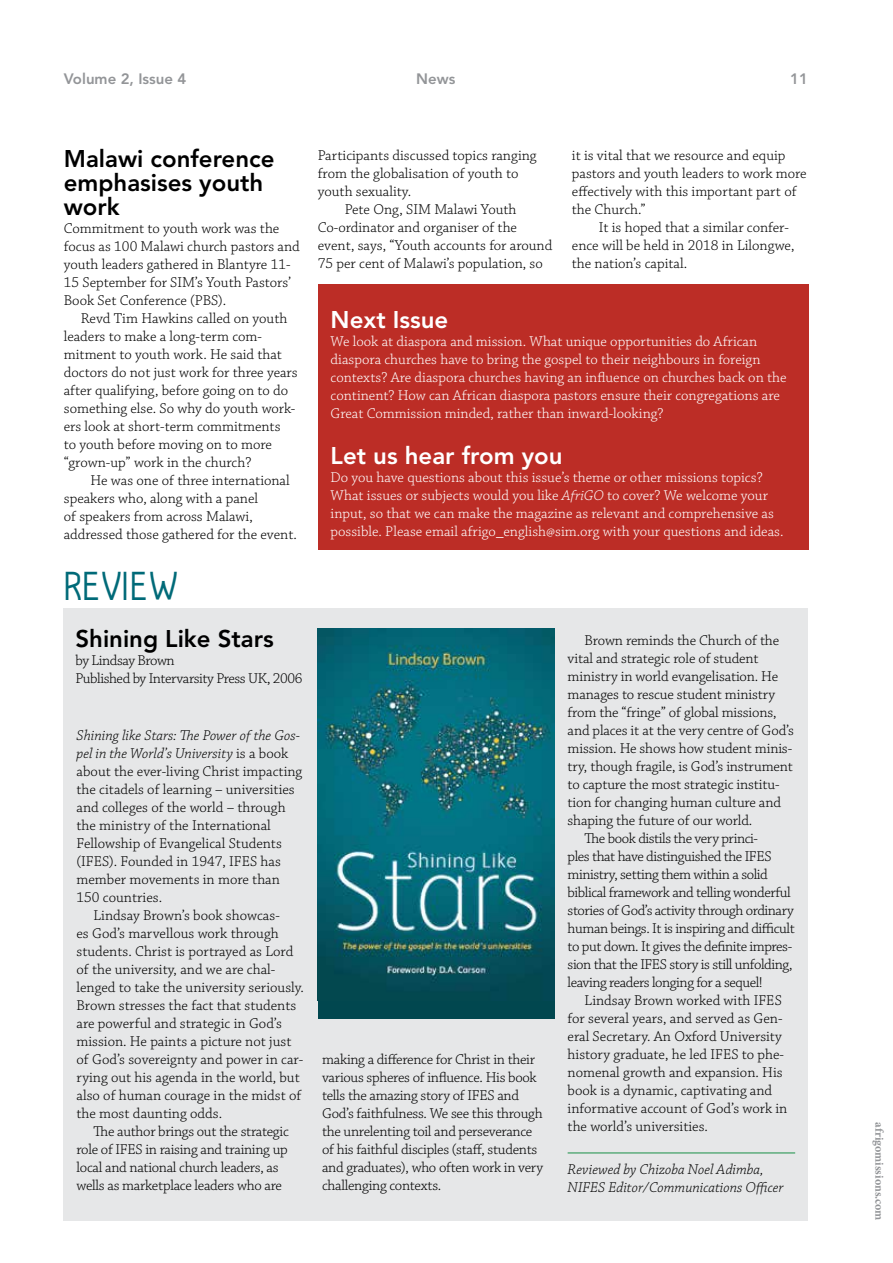
<style>
.page{position:relative;width:893px;height:1263px;background:#fff}
.page>*{position:absolute;margin:0;border:0;box-sizing:border-box;transform-origin:0 0}
.t1{font:42px "Hallo Sans";color:#006a78}
.t2{font:800 24px/24px "Avenir";color:#000}
.t3{font:800 24px "Avenir";color:#fff}
.t4{font:300 15px/18px "Chaparral Pro";color:#000}
.t5{font:300 15px/18px "Chaparral Pro";color:#fff}
.t6{font:300 15px/18px "Chaparral Pro";letter-spacing:-.02em;color:#000}
.t7{font:300 15px/18px "Chaparral Pro";letter-spacing:-.03em;color:#000}
.t8{font:italic 300 15px/18px "Chaparral Pro";color:#000}
.t9{font:800 15px "Avenir";color:#939598}
.t10{font:700 12px "Minion Pro";color:#939598}
.s1{font-style:italic}
</style>
<div class="page">
<div style="left:64px;top:608px;width:744px;height:612px;background:#e6e7e8"></div>
<hr style="left:568px;top:1153px;width:227px;height:1px;background:#188f45">
<div style="left:318px;top:629px;width:237px;height:389px;background:#01474f"></div>
<img style="left:318px;top:629px;width:237px;height:354px">
<div style="left:318px;top:284px;width:490px;height:265px;background:#bc2d26"></div>
<p class="t9" style="left:64px;top:70px;width:124px">Volume 2, Issue 4</p>
<p class="t9" style="left:416px;top:70px;width:41px">News</p>
<p class="t9" style="left:790px;top:70px;width:19px">11</p>
<h2 class="t2" style="left:64px;top:147px;width:212px">Malawi conference emphasises youth work</h2>
<p class="t4" style="left:64px;top:220px;width:238px">Commitment to youth work was the focus as 100 Malawi church pastors and youth leaders gathered in Blantyre 11- 15 September for SIM’s Youth Pastors’ Book Set Conference (PBS).</p>
<p class="t4" style="left:64px;top:310px;width:235px;text-indent:17px">Revd Tim Hawkins called on youth leaders to make a long-term com&shy;mitment to youth work. He said that doctors do not just work for three years after qualifying, before going on to do something else. So why do youth work&shy;ers look at short-term commitments<br>to youth before moving on to more “grown-up” work in the church?</p>
<p class="t4" style="left:64px;top:472px;width:235px;text-indent:27px">He was one of three international speakers who, along with a panel<br>of speakers from across Malawi, addressed those gathered for the event.</p>
<h1 class="t1" style="left:64px;top:564px;width:115px">REVIEW</h1>
<h2 class="t2" style="left:75px;top:626px;width:200px">Shining Like Stars</h2>
<p class="t7" style="left:75px;top:652px;width:228px">by Lindsay Brown<br>Published by Intervarsity Press UK, 2006</p>
<p class="t4" style="left:77px;top:727px;width:227px"><span class="s1">Shining like Stars: The Power of the Gos&shy;pel in the World’s University</span> is a book about the ever-living Christ impacting the citadels of learning – universities and colleges of the world – through the ministry of the International Fellowship of Evangelical Students (IFES). Founded in 1947, IFES has member movements in more than 150 countries.</p>
<p class="t4" style="left:77px;top:907px;width:229px;text-indent:17px">Lindsay Brown’s book showcas-<br>es God’s marvellous work through students. Christ is portrayed as Lord of the university, and we are chal&shy;lenged to take the university seriously.<br>Brown stresses the fact that students are powerful and strategic in God’s mission. He paints a picture not just of God’s sovereignty and power in car&shy;rying out his agenda in the world, but also of human courage in the midst of the most daunting odds.</p>
<p class="t6" style="left:77px;top:1123px;width:214px;text-indent:17px">The author brings out the strategic role of IFES in raising and training up local and national church leaders, as wells as marketplace leaders who are</p>
<p class="t4" style="left:318px;top:147px;width:220px">Participants discussed topics ranging from the globalisation of youth to youth sexuality.</p>
<p class="t4" style="left:318px;top:201px;width:236px;text-indent:27px">Pete Ong, SIM Malawi Youth Co-ordinator and organiser of the event, says, “Youth accounts for around 75 per cent of Malawi’s population, so</p>
<p class="t4" style="left:572px;top:147px;width:236px">it is vital that we resource and equip pastors and youth leaders to work more effectively with this important part of the Church.”</p>
<p class="t4" style="left:572px;top:219px;width:224px;text-indent:27px">It is hoped that a similar confer&shy;ence will be held in 2018 in Lilongwe, the nation’s capital.</p>
<h2 class="t3" style="left:331px;top:305px;width:119px">Next Issue</h2>
<p class="t5" style="left:331px;top:332px;width:457px">We look at diaspora and mission. What unique opportunities do African diaspora churches have to bring the gospel to their neighbours in foreign contexts? Are diaspora churches having an influence on churches back on the continent? How can African diaspora pastors ensure their congregations are Great Commission minded, rather than inward-looking?</p>
<h2 class="t3" style="left:331px;top:442px;width:233px">Let us hear from you</h2>
<p class="t5" style="left:331px;top:469px;width:454px">Do you have questions about this issue’s theme or other missions topics?<br>What issues or subjects would you like <span class="s1">AfriGO</span> to cover? We welcome your input, so that we can make the magazine as relevant and comprehensive as possible. Please email afrigo_english@sim.org with your questions and ideas.</p>
<p class="t6" style="left:322px;top:1050px;width:223px">making a difference for Christ in their various spheres of influence. His book tells the amazing story of IFES and God’s faithfulness. We see this through the unrelenting toil and perseverance of his faithful disciples (staff, students and graduates), who often work in very challenging contexts.</p>
<p class="t4" style="left:585px;top:632px;width:196px">Brown reminds the Church of the</p>
<p class="t4" style="left:568px;top:650px;width:192px">vital and strategic role of student</p>
<p class="t4" style="left:568px;top:668px;width:212px">ministry in world evangelisation. He</p>
<p class="t4" style="left:568px;top:686px;width:209px">manages to rescue student ministry</p>
<p class="t4" style="left:568px;top:704px;width:210px">from the “fringe” of global missions,</p>
<p class="t4" style="left:568px;top:722px;width:228px">and places it at the very centre of God’s</p>
<p class="t4" style="left:568px;top:740px;width:226px">mission. He shows how student minis-</p>
<p class="t4" style="left:568px;top:758px;width:227px">try, though fragile, is God’s instrument</p>
<p class="t4" style="left:568px;top:776px;width:213px">to capture the most strategic institu-</p>
<p class="t4" style="left:568px;top:794px;width:215px">tion for changing human culture and</p>
<p class="t4" style="left:568px;top:812px;width:186px">shaping the future of our world.</p>
<p class="t7" style="left:585px;top:830px;width:175px">The book distils the very princi-</p>
<p class="t7" style="left:568px;top:848px;width:205px">ples that have distinguished the IFES</p>
<p class="t7" style="left:568px;top:866px;width:202px">ministry, setting them within a solid</p>
<p class="t7" style="left:568px;top:884px;width:225px">biblical framework and telling wonderful</p>
<p class="t7" style="left:568px;top:902px;width:228px">stories of God’s activity through ordinary</p>
<p class="t7" style="left:568px;top:920px;width:229px">human beings. It is inspiring and difficult</p>
<p class="t7" style="left:568px;top:938px;width:226px">to put down. It gives the definite impres-</p>
<p class="t7" style="left:568px;top:956px;width:226px">sion that the IFES story is still unfolding,</p>
<p class="t7" style="left:568px;top:974px;width:197px">leaving readers longing for a sequel!</p>
<p class="t4" style="left:585px;top:992px;width:199px">Lindsay Brown worked with IFES</p>
<p class="t4" style="left:568px;top:1010px;width:216px">for several years, and served as Gen-</p>
<p class="t4" style="left:568px;top:1028px;width:216px">eral Secretary. An Oxford University</p>
<p class="t4" style="left:568px;top:1046px;width:218px">history graduate, he led IFES to phe-</p>
<p class="t4" style="left:568px;top:1064px;width:217px">nomenal growth and expansion. His</p>
<p class="t4" style="left:568px;top:1082px;width:206px">book is a dynamic, captivating and</p>
<p class="t4" style="left:568px;top:1100px;width:221px">informative account of God’s work in</p>
<p class="t4" style="left:568px;top:1118px;width:142px">the world’s universities.</p>
<p class="t8" style="left:568px;top:1161px;width:217px">Reviewed by Chizoba Noel Adimba,<br>NIFES Editor/Communications Officer</p>
<p class="t10" style="left:888px;top:1122px;width:100px;rotate:90deg">afrigomissions.com</p>
</div>
